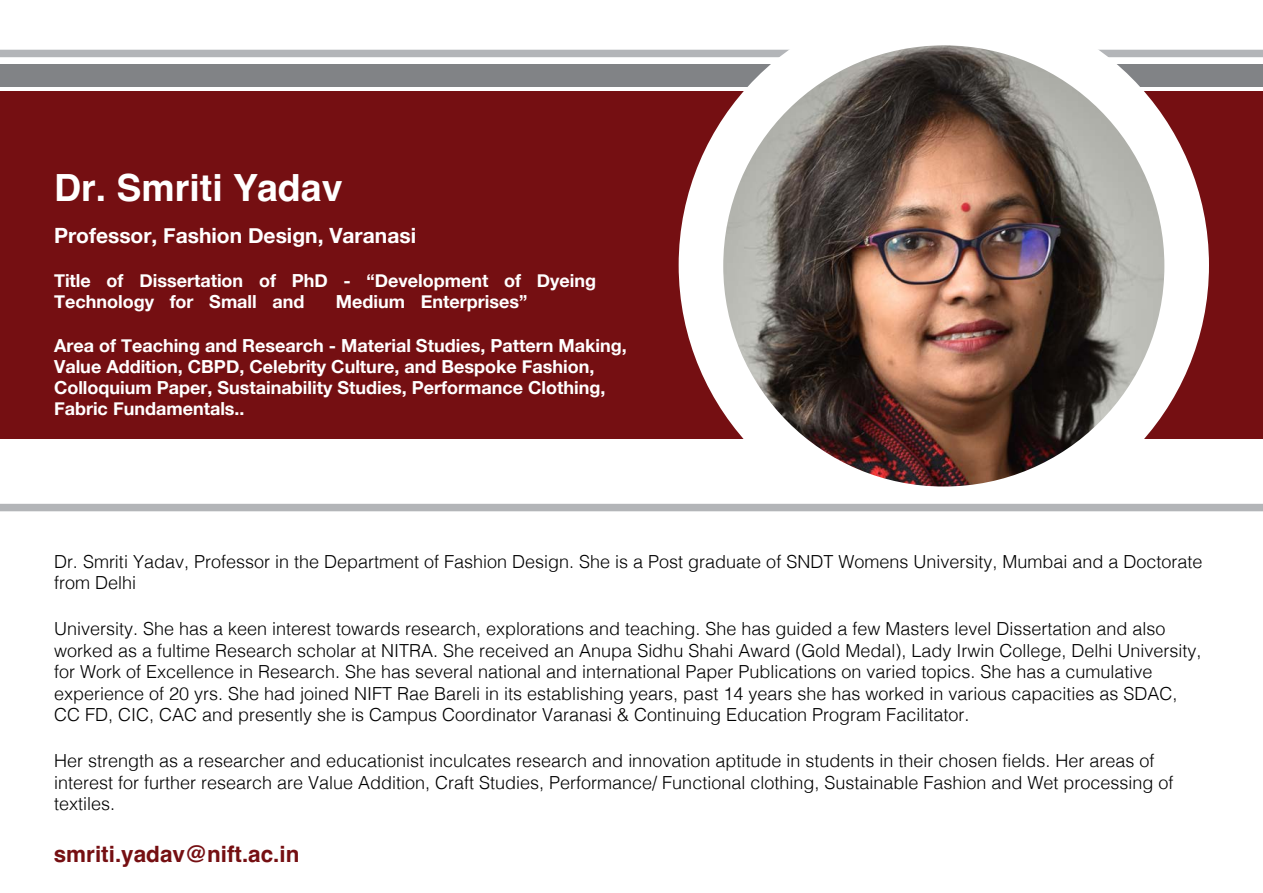
<style>
.page{position:relative;width:1263px;height:893px;background:#fff}
.page>*{position:absolute;margin:0;border:0;box-sizing:border-box;transform-origin:0 0}
.t1{font:700 37.5px "Helvetica";color:#fff}
.t2{font:700 22.5px "Helvetica";color:#750f12}
.t3{font:700 21px "Helvetica Neue";color:#fff}
.t4{font:300 18px/21.6px "Helvetica";color:#000}
.t5{font:700 18px/21.1px "Helvetica Neue";color:#fff}
.s1{font-style:inherit}
</style>
<div class="page">
<div style="left:0;top:50px;width:1263px;height:7px;background:#b3b5b8"></div>
<div style="left:0;top:91px;width:1263px;height:348px;background:#750f12"></div>
<div style="left:0;top:64px;width:1263px;height:22px;background:#818386"></div>
<div style="left:679px;top:0;width:530px;height:530px;background:#fff;border-radius:50%"></div>
<img style="left:723px;top:45px;width:441px;height:441px;border-radius:221px">
<div style="left:0;top:504px;width:1263px;height:7px;background:#b3b5b8"></div>
<p class="t1" style="left:54px;top:165px;width:290px">Dr. Smriti Yadav</p>
<p class="t3" style="left:54px;top:219px;width:364px">Professor, Fashion Design, Varanasi</p>
<p class="t5" style="left:54px;top:271px;width:544px"><span class="s1">Title of Dissertation of PhD -</span> “Development of Dyeing<br>Technology for Small and</p>
<p class="t5" style="left:336px;top:292px;width:193px">Medium Enterprises”</p>
<p class="t5" style="left:54px;top:335px;width:574px">Area of Teaching and Research - Material Studies, Pattern Making, Value Addition, CBPD, Celebrity Culture, and Bespoke Fashion, Colloquium Paper, Sustainability Studies, Performance Clothing, Fabric Fundamentals.<span class="s1">.</span></p>
<p class="t4" style="left:54px;top:549px;width:1150px">Dr. Smriti Yadav, Professor in the Department of Fashion Design. She is a Post graduate of SNDT Womens University, Mumbai and a Doctorate from Delhi</p>
<p class="t4" style="left:54px;top:617px;width:1149px">University. She has a keen interest towards research, explorations and teaching. She has guided a few Masters level Dissertation and also worked as a fultime Research scholar at NITRA. She received an Anupa Sidhu Shahi Award (Gold Medal), Lady Irwin College, Delhi University, for Work of Excellence in Research. She has several national and international Paper Publications on varied topics. She has a cumulative experience of 20 yrs. She had joined NIFT Rae Bareli in its establishing years, past 14 years she has worked in various capacities as SDAC, CC FD, CIC, CAC and presently she is Campus Coordinator Varanasi &amp; Continuing Education Program Facilitator.</p>
<p class="t4" style="left:54px;top:748px;width:1121px">Her strength as a researcher and educationist inculcates research and innovation aptitude in students in their chosen fields. Her areas of interest for further research are Value Addition, Craft Studies, Performance/ Functional clothing, Sustainable Fashion and Wet processing of textiles.</p>
<p class="t2" style="left:54px;top:840px;width:247px">smriti.yadav@nift.ac.in</p>
</div>
